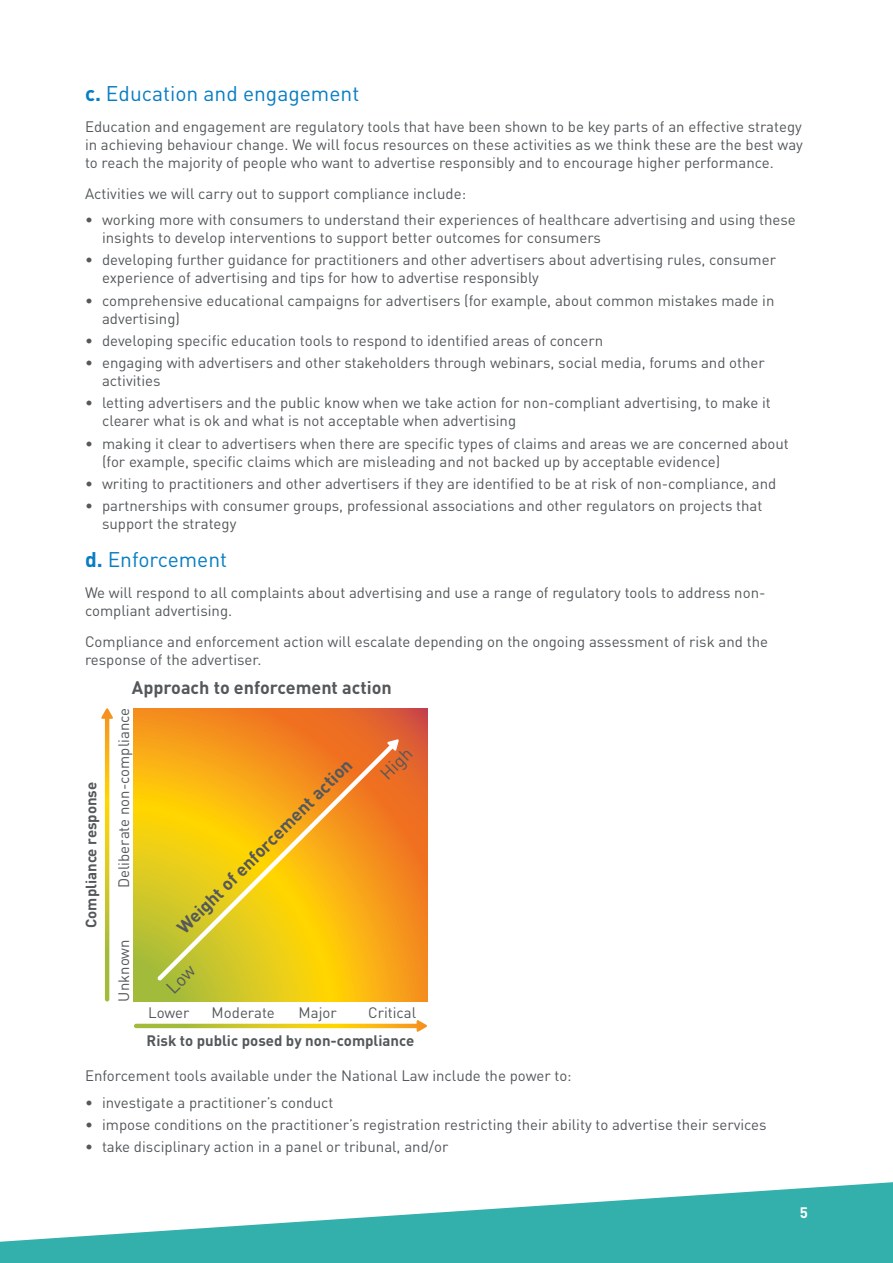
<style>
.page{position:relative;width:893px;height:1263px;background:#fff}
.page>*{position:absolute;margin:0;border:0;box-sizing:border-box;transform-origin:0 0}
.t1{font:21px "DINOT";color:#077dc2}
.t2{font:700 18px "DINOT";color:#54585b}
.t3{font:18px "DINOT";color:#54585b}
.t4{font:15px/18px "DINOT";color:#54585b}
.t5{font:700 15px/27.9px "DINOT";color:#54585b;text-align:right}
.t6{font:700 15px "DINOT";color:#fff}
.s1{font-weight:700}
.s2{font-weight:400}
</style>
<div class="page">
<svg style="left:0;top:1182px;width:893px;height:81px;fill:#33b0ab"></svg>
<svg style="left:134px;top:1020px;width:293px;height:12px"></svg>
<svg style="left:101px;top:708px;width:12px;height:293px"></svg>
<svg style="left:134px;top:708px;width:293px;height:293px"></svg>
<svg style="left:157px;top:739px;width:242px;height:242px"></svg>
<svg style="left:166px;top:966px;width:31px;height:28px"></svg>
<p class="t1" style="left:85px;top:80px;width:276px"><span class="s1">c.</span> Education and engagement</p>
<p class="t4" style="left:85px;top:117px;width:719px;text-align:justify">Education and engagement are regulatory tools that have been shown to be key parts of an effective strategy in achieving behaviour change. We will focus resources on these activities as we think these are the best way to reach the majority of people who want to advertise responsibly and to encourage higher performance.</p>
<p class="t4" style="left:85px;top:184px;width:383px">Activities we will carry out to support compliance include:</p>
<p class="t4" style="left:102px;top:210px;width:695px;text-indent:-17px">• working more with consumers to understand their experiences of healthcare advertising and using these insights to develop interventions to support better outcomes for consumers</p>
<p class="t4" style="left:102px;top:251px;width:675px;text-indent:-17px">• developing further guidance for practitioners and other advertisers about advertising rules, consumer experience of advertising and tips for how to advertise responsibly</p>
<p class="t4" style="left:102px;top:291px;width:674px;text-indent:-17px">• comprehensive educational campaigns for advertisers (for example, about common mistakes made in advertising)</p>
<p class="t4" style="left:85px;top:331px;width:520px">• developing specific education tools to respond to identified areas of concern</p>
<p class="t4" style="left:102px;top:353px;width:664px;text-indent:-17px">• engaging with advertisers and other stakeholders through webinars, social media, forums and other activities</p>
<p class="t4" style="left:102px;top:394px;width:670px;text-indent:-17px">• letting advertisers and the public know when we take action for non-compliant advertising, to make it clearer what is ok and what is not acceptable when advertising</p>
<p class="t4" style="left:102px;top:434px;width:688px;text-indent:-17px">• making it clear to advertisers when there are specific types of claims and areas we are concerned about (for example, specific claims which are misleading and not backed up by acceptable evidence)</p>
<p class="t4" style="left:85px;top:474px;width:693px">• writing to practitioners and other advertisers if they are identified to be at risk of non-compliance, and</p>
<p class="t4" style="left:102px;top:496px;width:662px;text-indent:-17px">• partnerships with consumer groups, professional associations and other regulators on projects that support the strategy</p>
<p class="t1" style="left:85px;top:546px;width:144px"><span class="s1">d.</span> Enforcement</p>
<p class="t4" style="left:85px;top:583px;width:682px">We will respond to all complaints about advertising and use a range of regulatory tools to address non&shy;compliant advertising.</p>
<p class="t4" style="left:85px;top:632px;width:684px">Compliance and enforcement action will escalate depending on the ongoing assessment of risk and the response of the advertiser.</p>
<p class="t5" style="left:77px;top:928px;width:148px;rotate:-90deg">Compliance response</p>
<p class="t2" style="left:132px;top:676px;width:261px">Approach to enforcement action</p>
<p class="t4" style="left:114px;top:888px;width:182px;rotate:-90deg">Deliberate non-compliance</p>
<p class="t4" style="left:114px;top:1001px;width:64px;rotate:-90deg">Unknown</p>
<p class="t2" style="left:172px;top:922px;width:240px;rotate:-45deg">Weight of enforcement action</p>
<p class="t3" style="left:375px;top:769px;width:38px;rotate:-45deg">High</p>
<p class="t5" style="left:147px;top:998px;width:271px"><span class="s2">Critical<br></span>Risk to public posed by non-compliance</p>
<p class="t4" style="left:148px;top:1003px;width:43px">Lower</p>
<p class="t4" style="left:212px;top:1003px;width:65px">Moderate</p>
<p class="t4" style="left:299px;top:1003px;width:40px">Major</p>
<p class="t4" style="left:85px;top:1066px;width:488px">Enforcement tools available under the National Law include the power to:</p>
<p class="t4" style="left:85px;top:1093px;width:250px">• investigate a practitioner’s conduct</p>
<p class="t4" style="left:85px;top:1115px;width:683px">• impose conditions on the practitioner’s registration restricting their ability to advertise their services</p>
<p class="t4" style="left:85px;top:1137px;width:365px">• take disciplinary action in a panel or tribunal, and/or</p>
<p class="t6" style="left:800px;top:1202px;width:10px">5</p>
</div>
